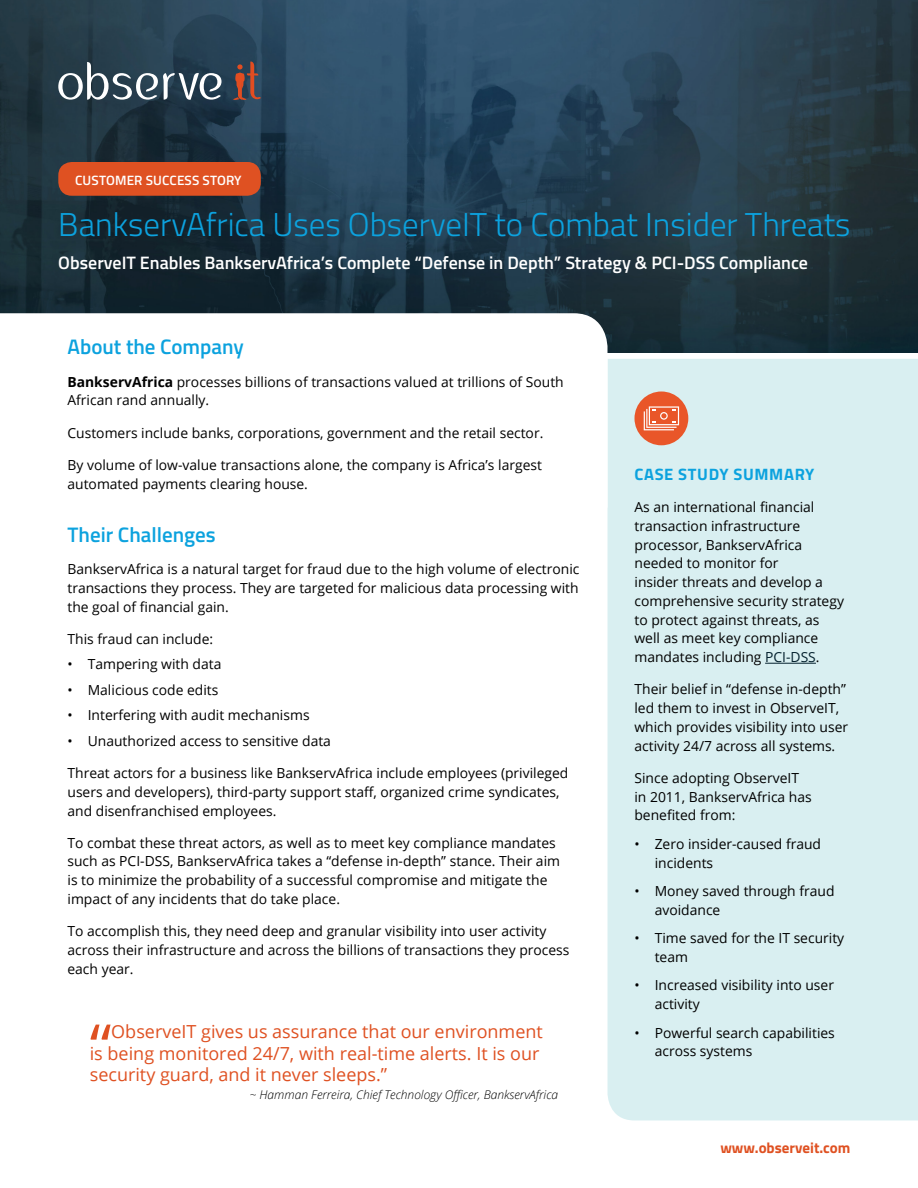
<style>
.page{position:relative;width:918px;height:1188px;background:#fff}
.page>*{position:absolute;margin:0;border:0;box-sizing:border-box;transform-origin:0 0}
.t1{font:61.5px "Open Sans";color:#df5122}
.t2{font:300 33px "Titillium Web";color:#0ca2de}
.t3{font:600 21px "Titillium Web";color:#0ca2de}
.t4{font:18px/21px "Open Sans";color:#df5122}
.t5{font:600 18px "Titillium Web";color:#fff}
.t6{font:700 16.5px "Titillium Web";letter-spacing:.04em;color:#0ca2de}
.t7{font:700 15px "Titillium Web";color:#df5122}
.t8{font:13.8px/18.8px "Open Sans";color:#000}
.t9{font:600 13.5px "Titillium Web";letter-spacing:.01em;color:#fff}
.t10{font:italic 300 12px "Open Sans";color:#000}
.s1{font-weight:700}
.s2{color:#05222f}
</style>
<div class="page">
<img style="left:0;top:0;width:918px;height:352px">
<div style="left:608px;top:359px;width:310px;height:761px;background:#d9eff1"></div>
<hr style="left:765px;top:663px;width:51px;height:1px;background:#05222f">
<div style="left:635px;top:391px;width:53px;height:54px;background:#e95629;border-radius:50%"></div>
<svg style="left:644px;top:406px;width:35px;height:24px"></svg>
<svg style="left:58px;top:62px;width:164px;height:38px"></svg>
<svg style="left:233px;top:62px;width:28px;height:38px"></svg>
<div style="left:58px;top:162px;width:203px;height:34px;background:#df5122;border-radius:14px"></div>
<svg style="left:0;top:313px;width:608px;height:195px"></svg>
<p class="t9" style="left:75px;top:170px;width:168px">CUSTOMER SUCCESS STORY</p>
<h2 class="t2" style="left:58px;top:200px;width:794px">BankservAfrica Uses ObserveIT to Combat Insider Threats</h2>
<h3 class="t5" style="left:58px;top:249px;width:751px">ObserveIT Enables BankservAfrica’s Complete “Defense in Depth” Strategy &amp; PCI-DSS Compliance</h3>
<h3 class="t3" style="left:68px;top:331px;width:178px">About the Company</h3>
<p class="t8" style="left:68px;top:372px;width:498px"><span class="s1">BankservAfrica</span> processes billions of transactions valued at trillions of South<br>African rand annually.</p>
<p class="t8" style="left:68px;top:423px;width:477px">Customers include banks, corporations, government and the retail sector.</p>
<p class="t8" style="left:68px;top:455px;width:476px">By volume of low-value transactions alone, the company is Africa’s largest automated payments clearing house.</p>
<h3 class="t3" style="left:68px;top:519px;width:150px">Their Challenges</h3>
<p class="t8" style="left:68px;top:559px;width:514px;text-align:justify">BankservAfrica is a natural target for fraud due to the high volume of electronic transactions they process. They are targeted for malicious data processing with the goal of financial gain.</p>
<p class="t8" style="left:68px;top:629px;width:147px">This fraud can include:</p>
<p class="t8" style="left:68px;top:655px;width:155px">• Tampering with data</p>
<p class="t8" style="left:68px;top:680px;width:152px">• Malicious code edits</p>
<p class="t8" style="left:68px;top:706px;width:244px">• Interfering with audit mechanisms</p>
<p class="t8" style="left:68px;top:731px;width:265px">• Unauthorized access to sensitive data</p>
<p class="t8" style="left:68px;top:763px;width:502px">Threat actors for a business like BankservAfrica include employees (privileged users and developers), third-party support staff, organized crime syndicates, and disenfranchised employees.</p>
<p class="t8" style="left:68px;top:833px;width:494px">To combat these threat actors, as well as to meet key compliance mandates such as PCI-DSS, BankservAfrica takes a “defense in-depth” stance. Their aim is to minimize the probability of a successful compromise and mitigate the impact of any incidents that do take place.</p>
<p class="t8" style="left:68px;top:921px;width:504px">To accomplish this, they need deep and granular visibility into user activity across their infrastructure and across the billions of transactions they process each year.</p>
<h1 class="t1" style="left:90px;top:1004px;width:23px">“</h1>
<h3 class="t4" style="left:90px;top:1021px;width:455px;text-indent:22px">ObserveIT gives us assurance that our environment is being monitored 24/7, with real-time alerts. It is our security guard, and it never sleeps.”</h3>
<p class="t10" style="left:250px;top:1087px;width:310px">~ Hamman Ferreira, Chief Technology Officer, BankservAfrica</p>
<p class="t6" style="left:635px;top:462px;width:181px">CASE STUDY SUMMARY</p>
<p class="t8" style="left:634px;top:497px;width:211px">As an international financial transaction infrastructure processor, BankservAfrica needed to monitor for<br>insider threats and develop a comprehensive security strategy to protect against threats, as well as meet key compliance mandates including <span class="s2">PCI-DSS</span>.</p>
<p class="t8" style="left:634px;top:680px;width:215px">Their belief in “defense in-depth” led them to invest in ObserveIT, which provides visibility into user activity 24/7 across all systems.</p>
<p class="t8" style="left:634px;top:768px;width:179px">Since adopting ObserveIT in 2011, BankservAfrica has benefited from:</p>
<p class="t8" style="left:655px;top:834px;width:168px;text-indent:-20px">• Zero insider-caused fraud incidents</p>
<p class="t8" style="left:655px;top:881px;width:181px;text-indent:-20px">• Money saved through fraud avoidance</p>
<p class="t8" style="left:655px;top:929px;width:191px;text-indent:-20px">• Time saved for the IT security team</p>
<p class="t8" style="left:655px;top:976px;width:181px;text-indent:-20px">• Increased visibility into user activity</p>
<p class="t8" style="left:655px;top:1023px;width:182px;text-indent:-20px">• Powerful search capabilities across systems</p>
<p class="t7" style="left:720px;top:1136px;width:132px">www.observeit.com</p>
</div>
